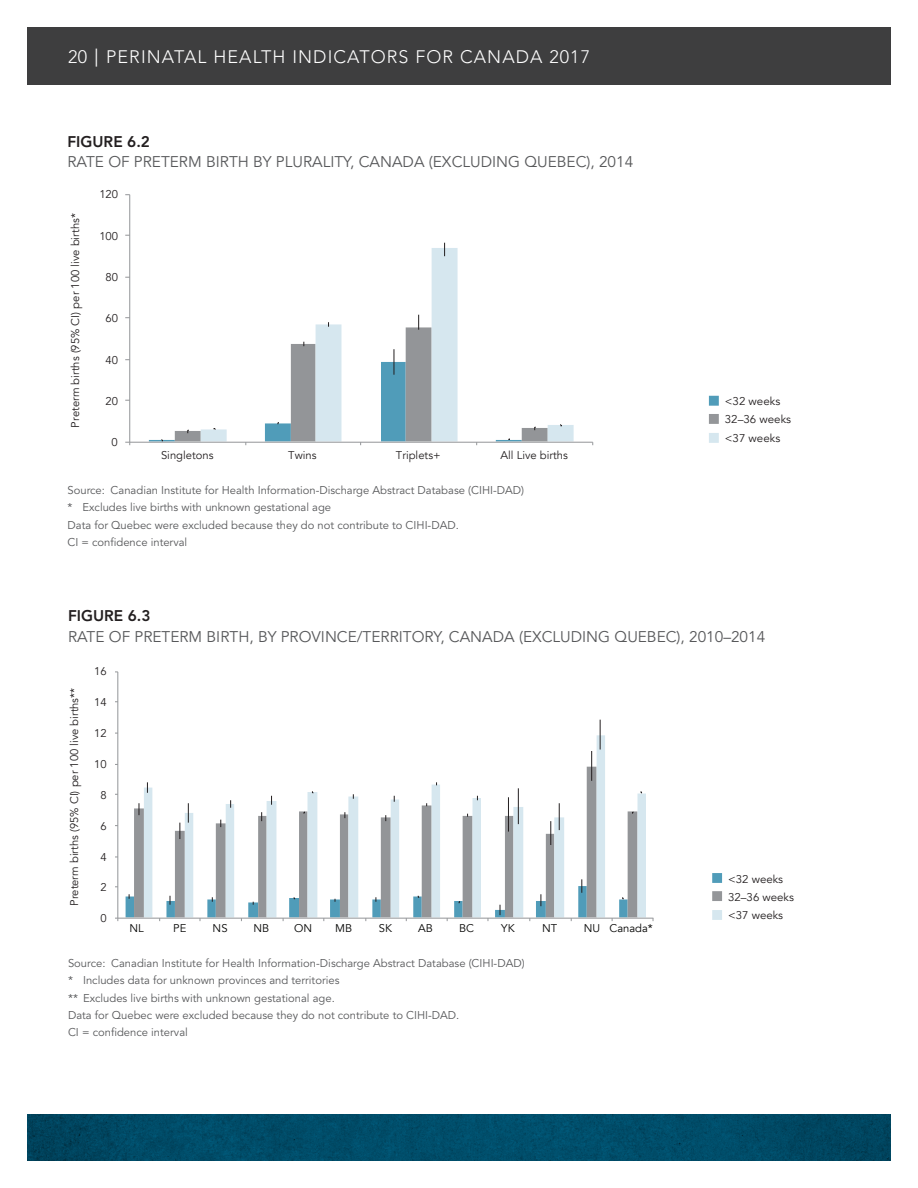
<style>
.page{position:relative;width:918px;height:1188px;background:#fff}
.page>*{position:absolute;margin:0;border:0;box-sizing:border-box;transform-origin:0 0}
.t1{font:300 18px "Avenir LT Std";letter-spacing:.06em;color:#fff}
.t2{font:15.3px "Avenir LT Std";color:#57585a}
.t3{font:800 15.3px "Avenir LT Std";color:#231f20}
.t4{font:11.25px/17.2px "Avenir LT Std";color:#57585a}
.t5{font:11.25px/18.5px "Avenir";color:#231f20}
.t6{font:11.25px "Avenir";color:#050504}
</style>
<div class="page">
<svg style="left:27px;top:1115px;width:864px;height:46px;background:#004a66"></svg>
<div style="left:27px;top:27px;width:113px;height:57px;background:#3e3e3f"></div>
<div style="left:68px;top:27px;width:823px;height:57px;background:#3e3e3f"></div>
<svg style="left:418px;top:248px;width:156px;height:193px"></svg>
<svg style="left:444px;top:243px;width:1px;height:13px"></svg>
<hr style="left:129px;top:195px;width:1px;height:247px;background:#939598">
<hr style="left:130px;top:442px;width:463px;height:1px;background:#939598">
<div style="left:710px;top:397px;width:7px;height:7px;background:#509cb9"></div>
<div style="left:709px;top:396px;width:10px;height:10px;border:3px solid #509cb9"></div>
<div style="left:710px;top:415px;width:7px;height:7px;background:#949699"></div>
<div style="left:709px;top:414px;width:10px;height:10px;border:3px solid #949699"></div>
<div style="left:710px;top:434px;width:7px;height:7px;background:#d6e7ef"></div>
<div style="left:709px;top:433px;width:10px;height:10px;border:3px solid #d6e7ef"></div>
<svg style="left:149px;top:315px;width:399px;height:130px"></svg>
<svg style="left:144px;top:735px;width:502px;height:182px"></svg>
<svg style="left:139px;top:803px;width:1px;height:12px"></svg>
<svg style="left:180px;top:823px;width:1px;height:16px"></svg>
<svg style="left:508px;top:797px;width:1px;height:35px"></svg>
<svg style="left:550px;top:821px;width:1px;height:24px"></svg>
<svg style="left:591px;top:751px;width:1px;height:30px"></svg>
<svg style="left:188px;top:803px;width:1px;height:20px"></svg>
<svg style="left:518px;top:788px;width:1px;height:36px"></svg>
<svg style="left:559px;top:803px;width:1px;height:27px"></svg>
<svg style="left:600px;top:720px;width:1px;height:30px"></svg>
<hr style="left:117px;top:672px;width:1px;height:246px;background:#939598">
<hr style="left:118px;top:918px;width:535px;height:1px;background:#939598">
<div style="left:714px;top:875px;width:7px;height:6px;background:#509cb9"></div>
<div style="left:712px;top:873px;width:10px;height:10px;border:3px solid #509cb9"></div>
<div style="left:714px;top:893px;width:7px;height:7px;background:#949699"></div>
<div style="left:712px;top:891px;width:10px;height:10px;border:3px solid #949699"></div>
<div style="left:714px;top:912px;width:7px;height:6px;background:#d6e7ef"></div>
<div style="left:712px;top:910px;width:10px;height:10px;border:3px solid #d6e7ef"></div>
<svg style="left:126px;top:879px;width:502px;height:42px"></svg>
<h1 class="t1" style="left:68px;top:46px;width:62px">20 PERINATAL</h1>
<h1 class="t1" style="left:213px;top:46px;width:26px">HEALTH</h1>
<h1 class="t1" style="left:292px;top:46px;width:19px">INDICATORS</h1>
<h1 class="t1" style="left:415px;top:46px;width:13px">FOR</h1>
<h1 class="t1" style="left:460px;top:46px;width:29px">CANADA</h1>
<h1 class="t1" style="left:549px;top:46px;width:42px">2017</h1>
<h2 class="t3" style="left:68px;top:132px;width:84px">FIGURE 6.2</h2>
<h2 class="t2" style="left:68px;top:153px;width:567px">RATE OF PRETERM BIRTH BY PLURALITY, CANADA (EXCLUDING QUEBEC), 2014</h2>
<p class="t5" style="left:66px;top:428px;width:216px;rotate:-90deg">Preterm births (95% CI) per 100 live births*</p>
<p class="t5" style="left:99px;top:185px;width:20px">120</p>
<p class="t5" style="left:99px;top:227px;width:20px">100</p>
<p class="t5" style="left:105px;top:268px;width:14px">80</p>
<p class="t5" style="left:105px;top:309px;width:14px">60</p>
<p class="t5" style="left:105px;top:351px;width:14px">40</p>
<p class="t5" style="left:105px;top:392px;width:14px">20</p>
<p class="t5" style="left:112px;top:433px;width:8px">0</p>
<p class="t5" style="left:161px;top:446px;width:54px">Singletons</p>
<p class="t5" style="left:288px;top:446px;width:30px">Twins</p>
<p class="t5" style="left:396px;top:446px;width:46px">Triplets+</p>
<p class="t5" style="left:501px;top:446px;width:69px">All Live births</p>
<p class="t4" style="left:68px;top:482px;width:458px">Source: Canadian Institute for Health Information-Discharge Abstract Database (CIHI-DAD) * Excludes live births with unknown gestational age<br>Data for Quebec were excluded because they do not contribute to CIHI-DAD.<br>CI = confidence interval</p>
<p class="t5" style="left:725px;top:393px;width:68px">&lt;32 weeks<br>32–36 weeks &lt;37 weeks</p>
<h2 class="t3" style="left:68px;top:607px;width:84px">FIGURE 6.3</h2>
<h2 class="t2" style="left:68px;top:627px;width:699px">RATE OF PRETERM BIRTH, BY PROVINCE/TERRITORY, CANADA (EXCLUDING QUEBEC), 2010–2014</h2>
<p class="t5" style="left:65px;top:906px;width:220px;rotate:-90deg">Preterm births (95% CI) per 100 live births**</p>
<p class="t5" style="left:94px;top:663px;width:14px">16</p>
<p class="t5" style="left:94px;top:693px;width:14px">14</p>
<p class="t5" style="left:94px;top:724px;width:14px">12</p>
<p class="t5" style="left:94px;top:755px;width:14px">10</p>
<p class="t5" style="left:100px;top:786px;width:8px">8</p>
<p class="t5" style="left:100px;top:817px;width:8px">6</p>
<p class="t5" style="left:100px;top:848px;width:8px">4</p>
<p class="t5" style="left:100px;top:879px;width:8px">2</p>
<p class="t5" style="left:100px;top:909px;width:8px">0</p>
<p class="t6" style="left:130px;top:922px;width:16px">NL</p>
<p class="t6" style="left:173px;top:922px;width:15px">PE</p>
<p class="t6" style="left:213px;top:922px;width:16px">NS</p>
<p class="t6" style="left:253px;top:922px;width:17px">NB</p>
<p class="t6" style="left:294px;top:922px;width:20px">ON</p>
<p class="t6" style="left:335px;top:922px;width:19px">MB</p>
<p class="t6" style="left:379px;top:922px;width:15px">SK</p>
<p class="t6" style="left:418px;top:922px;width:16px">AB</p>
<p class="t6" style="left:459px;top:922px;width:16px">BC</p>
<p class="t6" style="left:501px;top:922px;width:15px">YK</p>
<p class="t6" style="left:542px;top:922px;width:17px">NT</p>
<p class="t6" style="left:584px;top:922px;width:71px">NU Canada*</p>
<p class="t4" style="left:68px;top:955px;width:458px">Source: Canadian Institute for Health Information-Discharge Abstract Database (CIHI-DAD) * Includes data for unknown provinces and territories<br>** Excludes live births with unknown gestational age.<br>Data for Quebec were excluded because they do not contribute to CIHI-DAD.<br>CI = confidence interval</p>
<p class="t5" style="left:728px;top:870px;width:67px">&lt;32 weeks<br>32–36 weeks &lt;37 weeks</p>
</div>
